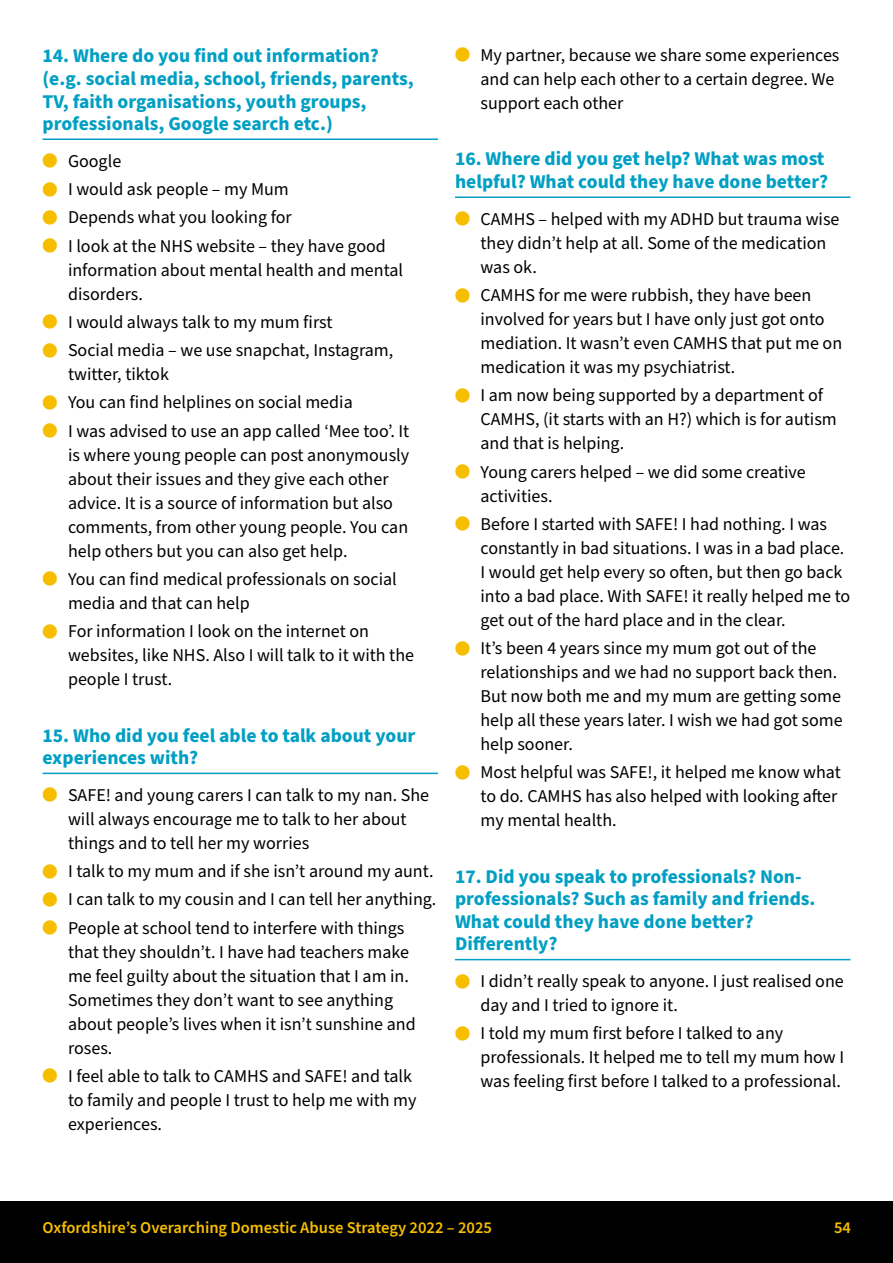
<style>
.page{position:relative;width:893px;height:1263px;background:#fff}
.page>*{position:absolute;margin:0;border:0;box-sizing:border-box;transform-origin:0 0}
.question{font:700 19.5px/22.5px "Source Sans Pro";color:#009fc3}
.t1{font:18px/24px "Source Sans Pro";color:#000}
.t2{font:600 16.5px "Source Sans Pro";color:#f7be00}
</style>
<div class="page">
<div style="left:0;top:1201px;width:893px;height:62px;background:#000"></div>
<hr style="left:43px;top:138px;width:395px;height:2px;background:#009fc3">
<hr style="left:43px;top:773px;width:395px;height:1px;background:#009fc3">
<hr style="left:455px;top:196px;width:395px;height:2px;background:#009fc3">
<hr style="left:455px;top:959px;width:395px;height:1px;background:#009fc3">
<p class="question" style="left:43px;top:45px;width:373px">14. Where do you find out information? (e.g. social media, school, friends, parents, TV, faith organisations, youth groups, professionals, Google search etc.)</p>
<p class="t1" style="left:68px;top:149px;width:55px">Google</p>
<p class="t1" style="left:68px;top:178px;width:222px">I would ask people – my Mum</p>
<p class="t1" style="left:68px;top:206px;width:225px">Depends what you looking for</p>
<p class="t1" style="left:68px;top:234px;width:337px">I look at the NHS website – they have good information about mental health and mental disorders.</p>
<p class="t1" style="left:68px;top:310px;width:266px">I would always talk to my mum first</p>
<p class="t1" style="left:68px;top:339px;width:327px">Social media – we use snapchat, Instagram, twitter, tiktok</p>
<p class="t1" style="left:68px;top:391px;width:286px">You can find helplines on social media</p>
<p class="t1" style="left:68px;top:419px;width:343px">I was advised to use an app called ‘Mee too’. It is where young people can post anonymously about their issues and they give each other advice. It is a source of information but also comments, from other young people. You can help others but you can also get help.</p>
<p class="t1" style="left:68px;top:567px;width:330px">You can find medical professionals on social media and that can help</p>
<p class="t1" style="left:68px;top:620px;width:348px">For information I look on the internet on websites, like NHS. Also I will talk to it with the people I trust.</p>
<p class="question" style="left:43px;top:724px;width:374px">15. Who did you feel able to talk about your experiences with?</p>
<p class="t1" style="left:68px;top:783px;width:363px">SAFE! and young carers I can talk to my nan. She will always encourage me to talk to her about things and to tell her my worries</p>
<p class="t1" style="left:68px;top:860px;width:367px">I talk to my mum and if she isn’t around my aunt.</p>
<p class="t1" style="left:68px;top:888px;width:370px">I can talk to my cousin and I can tell her anything.</p>
<p class="t1" style="left:68px;top:916px;width:349px">People at school tend to interfere with things that they shouldn’t. I have had teachers make me feel guilty about the situation that I am in.<br>Sometimes they don’t want to see anything about people’s lives when it isn’t sunshine and roses.</p>
<p class="t1" style="left:68px;top:1064px;width:350px">I feel able to talk to CAMHS and SAFE! and talk to family and people I trust to help me with my experiences.</p>
<p class="t1" style="left:480px;top:44px;width:360px">My partner, because we share some experiences and can help each other to a certain degree. We support each other</p>
<p class="question" style="left:455px;top:148px;width:375px">16. Where did you get help? What was most helpful? What could they have done better?</p>
<p class="t1" style="left:480px;top:207px;width:360px">CAMHS – helped with my ADHD but trauma wise they didn’t help at all. Some of the medication was ok.</p>
<p class="t1" style="left:480px;top:284px;width:363px">CAMHS for me were rubbish, they have been involved for years but I have only just got onto mediation. It wasn’t even CAMHS that put me on medication it was my psychiatrist.</p>
<p class="t1" style="left:480px;top:384px;width:358px">I am now being supported by a department of<br>CAMHS, (it starts with an H?) which is for autism and that is helping.</p>
<p class="t1" style="left:480px;top:460px;width:327px">Young carers helped – we did some creative activities.</p>
<p class="t1" style="left:480px;top:512px;width:371px">Before I started with SAFE! I had nothing. I was constantly in bad situations. I was in a bad place.<br>I would get help every so often, but then go back into a bad place. With SAFE! it really helped me to get out of the hard place and in the clear.</p>
<p class="t1" style="left:480px;top:637px;width:364px">It’s been 4 years since my mum got out of the relationships and we had no support back then.<br>But now both me and my mum are getting some help all these years later. I wish we had got some help sooner.</p>
<p class="t1" style="left:480px;top:761px;width:362px">Most helpful was SAFE!, it helped me know what to do. CAMHS has also helped with looking after my mental health.</p>
<p class="question" style="left:455px;top:866px;width:362px">17. Did you speak to professionals? Non&shy;professionals? Such as family and friends.<br>What could they have done better?<br>Differently?</p>
<p class="t1" style="left:480px;top:970px;width:365px">I didn’t really speak to anyone. I just realised one day and I tried to ignore it.</p>
<p class="t1" style="left:480px;top:1022px;width:365px">I told my mum first before I talked to any professionals. It helped me to tell my mum how I was feeling first before I talked to a professional.</p>
<p class="t2" style="left:43px;top:1216px;width:451px">Oxfordshire’s Overarching Domestic Abuse Strategy 2022 – 2025</p>
<p class="t2" style="left:834px;top:1216px;width:18px">54</p>
</div>
